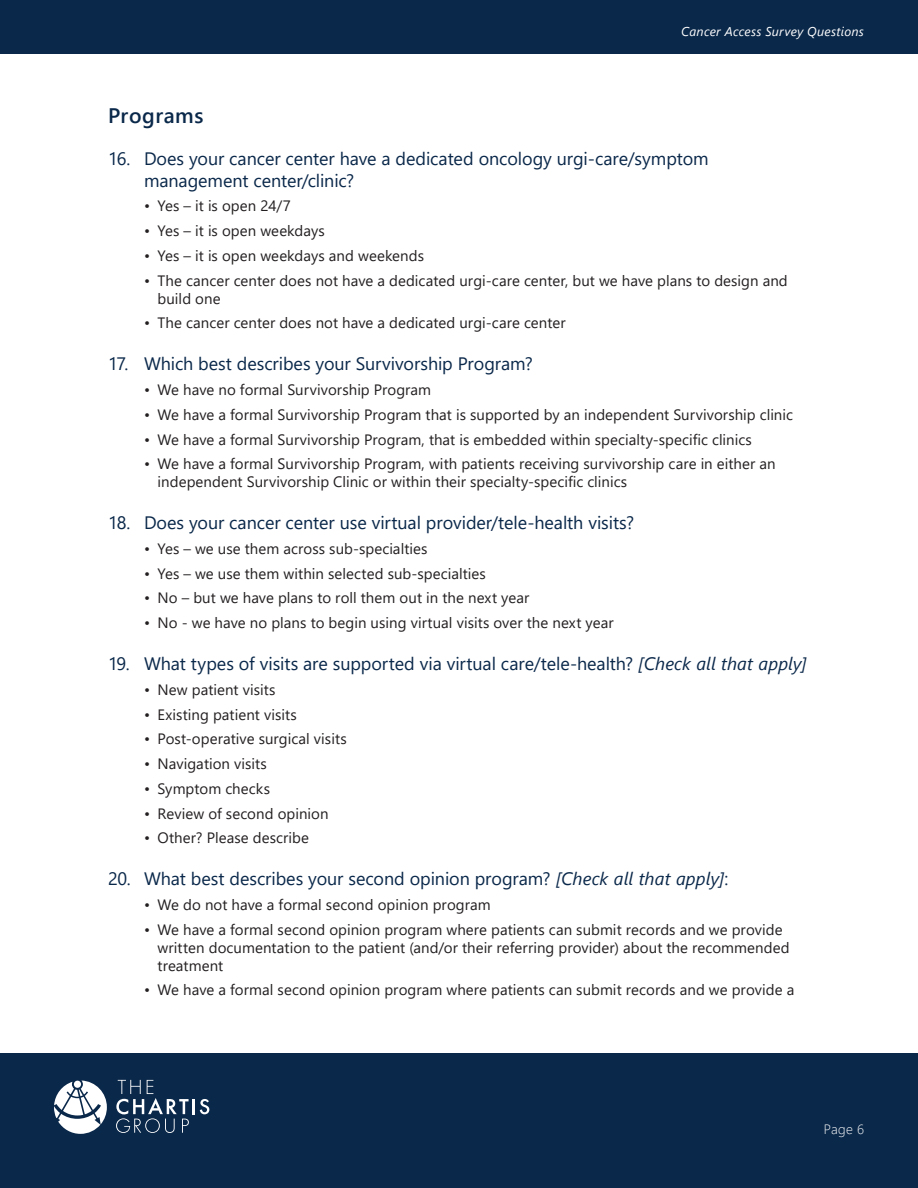
<style>
.page{position:relative;width:918px;height:1188px;background:#fff}
.page>*{position:absolute;margin:0;border:0;box-sizing:border-box;transform-origin:0 0}
.t1{font:600 21px "Segoe UI";letter-spacing:.025em;color:#0a284a}
.t2{font:18px/21.6px "Segoe UI";letter-spacing:-.005em;color:#0a284a}
.t3{font:15px/18px "Segoe UI";letter-spacing:.005em;color:#231f20}
.t4{font:300 13.5px "Segoe UI";color:#fff}
.t5{font:italic 12.75px "Segoe UI";letter-spacing:.02em;color:#fff}
.s1{font-style:italic}
</style>
<div class="page">
<div style="left:0;top:1053px;width:918px;height:135px;background:#0a284a"></div>
<svg style="left:54px;top:1081px;width:53px;height:53px"></svg>
<svg style="left:116px;top:1080px;width:93px;height:53px"></svg>
<div style="left:0;top:0;width:918px;height:54px;background:#0a284a"></div>
<p class="t5" style="left:681px;top:20px;width:184px">Cancer Access Survey Questions</p>
<h1 class="t1" style="left:108px;top:96px;width:97px">Programs</h1>
<p class="t2" style="left:144px;top:146px;width:566px;text-indent:-36px">16. Does your cancer center have a dedicated oncology urgi-care/symptom management center/clinic?</p>
<p class="t3" style="left:144px;top:196px;width:148px">• Yes – it is open 24/7</p>
<p class="t3" style="left:144px;top:221px;width:182px">• Yes – it is open weekdays</p>
<p class="t3" style="left:144px;top:245px;width:282px">• Yes – it is open weekdays and weekends</p>
<p class="t3" style="left:158px;top:270px;width:632px;text-indent:-14px">• The cancer center does not have a dedicated urgi-care center, but we have plans to design and build one</p>
<p class="t3" style="left:144px;top:313px;width:423px">• The cancer center does not have a dedicated urgi-care center</p>
<p class="t2" style="left:108px;top:352px;width:426px">17. Which best describes your Survivorship Program?</p>
<p class="t3" style="left:144px;top:379px;width:289px">• We have no formal Survivorship Program</p>
<p class="t3" style="left:144px;top:404px;width:651px">• We have a formal Survivorship Program that is supported by an independent Survivorship clinic</p>
<p class="t3" style="left:144px;top:429px;width:609px">• We have a formal Survivorship Program, that is embedded within specialty-specific clinics</p>
<p class="t3" style="left:158px;top:454px;width:620px;text-indent:-14px">• We have a formal Survivorship Program, with patients receiving survivorship care in either an independent Survivorship Clinic or within their specialty-specific clinics</p>
<p class="t2" style="left:108px;top:510px;width:528px">18. Does your cancer center use virtual provider/tele-health visits?</p>
<p class="t3" style="left:144px;top:538px;width:285px">• Yes – we use them across sub-specialties</p>
<p class="t3" style="left:144px;top:563px;width:343px">• Yes – we use them within selected sub-specialties</p>
<p class="t3" style="left:144px;top:588px;width:387px">• No – but we have plans to roll them out in the next year</p>
<p class="t3" style="left:144px;top:613px;width:471px">• No - we have no plans to begin using virtual visits over the next year</p>
<p class="t2" style="left:108px;top:651px;width:701px">19. What types of visits are supported via virtual care/tele-health? <span class="s1">[Check all that apply]</span></p>
<p class="t3" style="left:144px;top:679px;width:133px">• New patient visits</p>
<p class="t3" style="left:144px;top:704px;width:154px">• Existing patient visits</p>
<p class="t3" style="left:144px;top:729px;width:204px">• Post-operative surgical visits</p>
<p class="t3" style="left:144px;top:753px;width:125px">• Navigation visits</p>
<p class="t3" style="left:144px;top:778px;width:128px">• Symptom checks</p>
<p class="t3" style="left:144px;top:803px;width:186px">• Review of second opinion</p>
<p class="t3" style="left:144px;top:828px;width:166px">• Other? Please describe</p>
<p class="t2" style="left:108px;top:866px;width:622px">20. What best describes your second opinion program? <span class="s1">[Check all that apply]</span>:</p>
<p class="t3" style="left:144px;top:894px;width:348px">• We do not have a formal second opinion program</p>
<p class="t3" style="left:158px;top:919px;width:634px;text-indent:-14px">• We have a formal second opinion program where patients can submit records and we provide written documentation to the patient (and/or their referring provider) about the recommended treatment</p>
<p class="t3" style="left:144px;top:980px;width:652px">• We have a formal second opinion program where patients can submit records and we provide a</p>
<p class="t4" style="left:824px;top:1116px;width:42px">Page 6</p>
</div>
